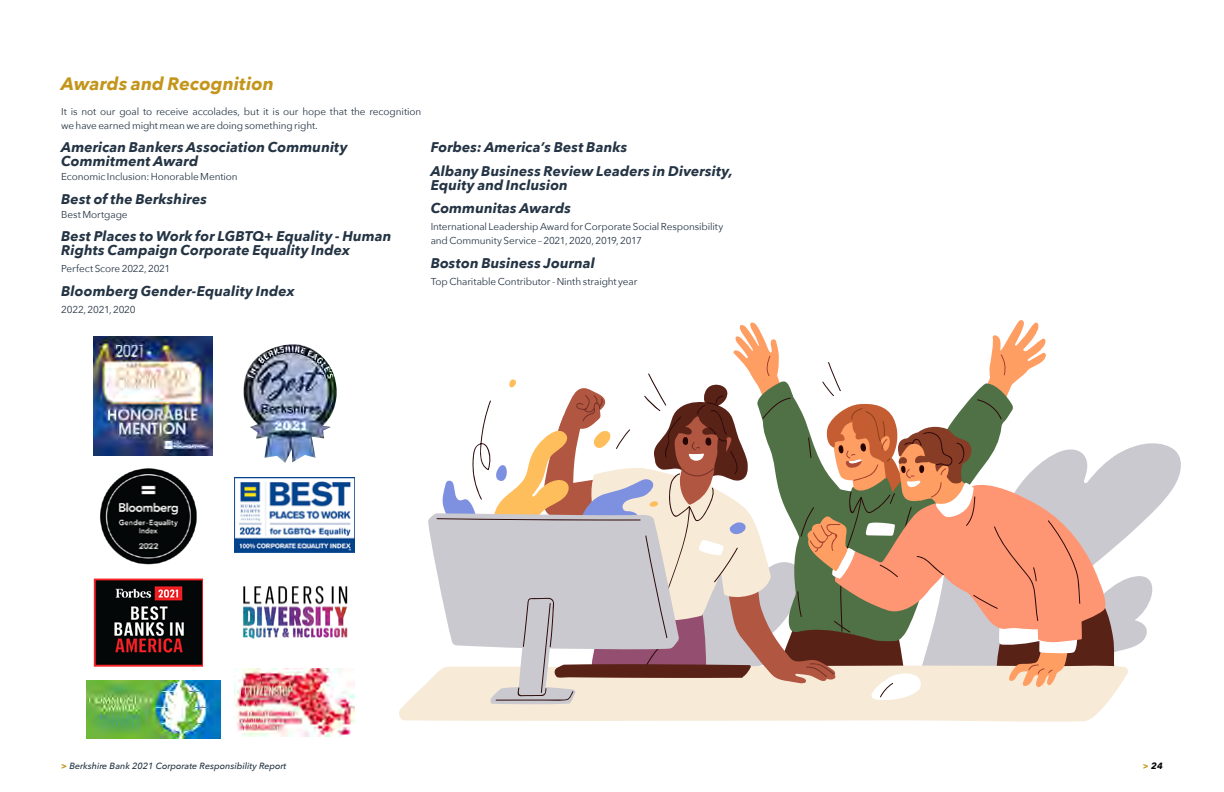
<style>
.page{position:relative;width:1224px;height:792px;background:#fff}
.page>*{position:absolute;margin:0;border:0;box-sizing:border-box;transform-origin:0 0}
.t1{font:italic 700 18px "Avenir Next";letter-spacing:.01em;color:#c3951a}
.t2{font:italic 700 14px/14px "Avenir Next";letter-spacing:.01em;color:#243444}
.t3{font:10px/14px "Avenir Next";letter-spacing:-.01em;color:#243444}
.t4{font:italic 500 9px "Avenir Next";color:#243444}
.t5{font:italic 700 9px "Avenir Next";color:#000}
.s1{font-weight:700;color:#c3951a}
.s2{color:#c3951a}
</style>
<div class="page">
<svg style="left:1154px;top:443px;width:27px;height:68px;fill:#cac9cf"></svg>
<svg style="left:399px;top:683px;width:706px;height:39px;background:#f7ecdb"></svg>
<svg style="left:427px;top:320px;width:727px;height:385px"></svg>
<img style="left:235px;top:669px;width:120px;height:67px">
<img style="left:235px;top:478px;width:120px;height:75px">
<img style="left:100px;top:468px;width:97px;height:97px">
<img style="left:243px;top:344px;width:94px;height:119px">
<img style="left:94px;top:337px;width:118px;height:118px">
<img style="left:94px;top:578px;width:109px;height:89px">
<img style="left:243px;top:585px;width:105px;height:54px">
<img style="left:86px;top:681px;width:134px;height:58px">
<h1 class="t1" style="left:61px;top:68px;width:214px">Awards and Recognition</h1>
<p class="t3" style="left:61px;top:104px;width:362px">It is not our goal to receive accolades, but it is our hope that the recognition we have earned might mean we are doing something right.</p>
<h2 class="t2" style="left:61px;top:140px;width:288px">American Bankers Association Community<br>Commitment Award</h2>
<p class="t3" style="left:61px;top:169px;width:178px">Economic Inclusion: Honorable Mention</p>
<h2 class="t2" style="left:61px;top:191px;width:147px">Best of the Berkshires</h2>
<p class="t3" style="left:61px;top:207px;width:68px">Best Mortgage</p>
<h2 class="t2" style="left:61px;top:229px;width:332px">Best Places to Work for LGBTQ+ Equality - Human<br>Rights Campaign Corporate Equality Index</h2>
<p class="t3" style="left:61px;top:262px;width:111px">Perfect Score 2022, 2021</p>
<h2 class="t2" style="left:61px;top:284px;width:235px">Bloomberg Gender-Equality Index</h2>
<p class="t3" style="left:61px;top:303px;width:76px">2022, 2021, 2020</p>
<h2 class="t2" style="left:431px;top:135px;width:304px;line-height:23.4px">Forbes: America’s Best Banks<br>Albany Business Review Leaders in Diversity,</h2>
<h2 class="t2" style="left:431px;top:173px;width:142px;line-height:23.4px">Equity and Inclusion<br>Communitas Awards</h2>
<p class="t3" style="left:431px;top:220px;width:294px">International Leadership Award for Corporate Social Responsibility and Community Service – 2021, 2020, 2019, 2017</p>
<h2 class="t2" style="left:431px;top:256px;width:166px">Boston Business Journal</h2>
<p class="t3" style="left:431px;top:275px;width:208px">Top Charitable Contributor - Ninth straight year</p>
<p class="t4" style="left:61px;top:758px;width:227px"><span class="s1">&gt;</span> Berkshire Bank 2021 Corporate Responsibility Report</p>
<p class="t5" style="left:1143px;top:758px;width:21px"><span class="s2">&gt;</span> 24</p>
</div>
